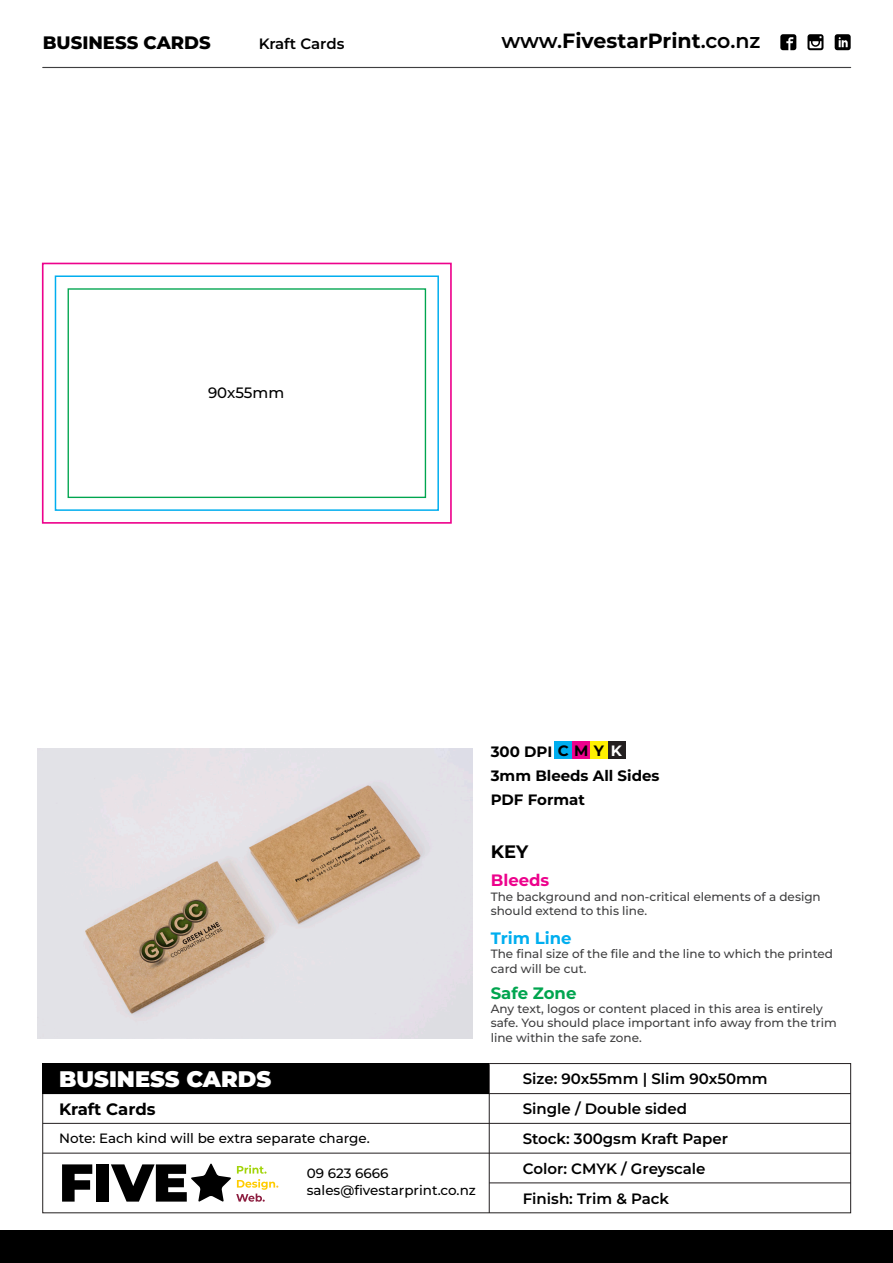
<style>
.page{position:relative;width:893px;height:1263px;background:#fff}
.page>*{position:absolute;margin:0;border:0;box-sizing:border-box;transform-origin:0 0}
.t1{font:900 22.5px "Montserrat";color:#fff}
.t2{font:700 20.55px "Montserrat";color:#000}
.t3{font:800 18px "Montserrat";color:#000}
.t4{font:700 18px "Montserrat";color:#000}
.t5{font:700 16.5px "Montserrat";color:#000}
.t6{font:700 16.5px "Montserrat";color:#00aeef}
.t7{font:700 16.5px "Montserrat";color:#00a54f}
.t8{font:700 16.5px "Montserrat";color:#ed028c}
.t9{font:600 15px/30px "Montserrat";color:#000}
.t10{font:700 15px/24px "Montserrat";color:#000}
.t11{font:500 15px "Montserrat";color:#000}
.t12{font:500 13.5px/17px "Montserrat";color:#000}
.t13{font:500 12px/14.4px "Montserrat";color:#3f3f40}
.s1{font-weight:600}
.s2{color:#fff}
</style>
<div class="page">
<img style="left:38px;top:748px;width:435px;height:290px">
<div style="left:0;top:1230px;width:893px;height:33px;background:#000"></div>
<hr style="left:43px;top:67px;width:808px;height:1px;background:#3f3f40">
<svg style="left:780px;top:34px;width:16px;height:16px"></svg>
<svg style="left:807px;top:34px;width:16px;height:16px"></svg>
<svg style="left:835px;top:34px;width:16px;height:16px"></svg>
<div style="left:554px;top:741px;width:18px;height:18px;background:#00aeef"></div>
<div style="left:572px;top:741px;width:18px;height:18px;background:#ed028c"></div>
<div style="left:590px;top:741px;width:18px;height:18px;background:#fff101"></div>
<div style="left:608px;top:741px;width:18px;height:18px;background:#231f20"></div>
<div style="left:42px;top:1063px;width:809px;height:150px;border:1px solid #231f20"></div>
<hr style="left:43px;top:1123px;width:808px;height:1px;background:#231f20">
<hr style="left:43px;top:1093px;width:808px;height:1px;background:#231f20">
<hr style="left:43px;top:1153px;width:808px;height:1px;background:#231f20">
<hr style="left:489px;top:1182px;width:362px;height:1px;background:#231f20">
<hr style="left:489px;top:1064px;width:1px;height:149px;background:#231f20">
<div style="left:43px;top:1063px;width:446px;height:30px;background:#000"></div>
<svg style="left:62px;top:1164px;width:30px;height:37px"></svg>
<div style="left:96px;top:1164px;width:13px;height:37px;background:#000"></div>
<svg style="left:111px;top:1163px;width:167px;height:39px"></svg>
<div style="left:55px;top:275px;width:384px;height:236px;border:2px solid #00aeef"></div>
<div style="left:42px;top:263px;width:410px;height:261px;border:2px solid #ed028c"></div>
<div style="left:68px;top:288px;width:358px;height:210px;border:1px solid #00a54f"></div>
<h3 class="t3" style="left:43px;top:30px;width:169px">BUSINESS CARDS</h3>
<p class="t9" style="left:259px;top:28px;width:87px">Kraft Cards</p>
<h2 class="t2" style="left:502px;top:27px;width:260px"><span class="s1">www.</span>FivestarPrint<span class="s1">.co.nz</span></h2>
<p class="t11" style="left:208px;top:383px;width:78px">90x55mm</p>
<p class="t10" style="left:491px;top:739px;width:170px">300 DPI C M Y <span class="s2">K<br></span>3mm Bleeds All Sides<br>PDF Format</p>
<h1 class="t1" style="left:59px;top:1064px;width:214px">BUSINESS CARDS</h1>
<h3 class="t5" style="left:59px;top:1098px;width:98px">Kraft Cards</h3>
<p class="t12" style="left:59px;top:1130px;width:312px">Note: Each kind will be extra separate charge.</p>
<p class="t12" style="left:307px;top:1164px;width:171px">09 623 6666 sales@fivestarprint.co.nz</p>
<h3 class="t4" style="left:491px;top:839px;width:39px">KEY</h3>
<h3 class="t8" style="left:491px;top:869px;width:60px">Bleeds</h3>
<p class="t13" style="left:491px;top:889px;width:332px">The background and non-critical elements of a design should extend to this line.</p>
<h3 class="t6" style="left:491px;top:927px;width:82px">Trim Line</h3>
<p class="t13" style="left:491px;top:946px;width:344px">The final size of the file and the line to which the printed card will be cut.</p>
<h3 class="t7" style="left:491px;top:982px;width:87px">Safe Zone</h3>
<p class="t13" style="left:491px;top:1001px;width:348px">Any text, logos or content placed in this area is entirely safe. You should place important info away from the trim line within the safe zone.</p>
<p class="t9" style="left:523px;top:1063px;width:246px">Size: 90x55mm | Slim 90x50mm<br>Single / Double sided<br>Stock: 300gsm Kraft Paper<br>Color: CMYK / Greyscale<br>Finish: Trim &amp; Pack</p>
</div>
